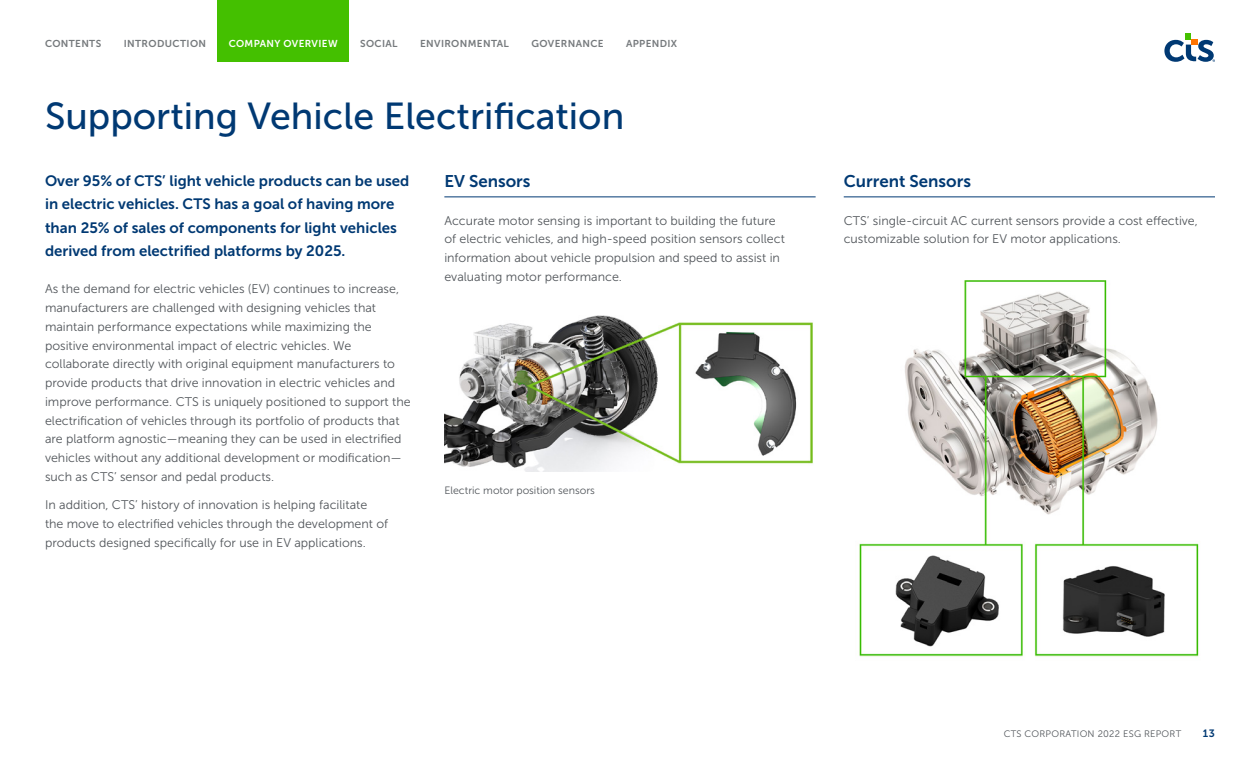
<style>
.page{position:relative;width:1260px;height:765px;background:#fff}
.page>*{position:absolute;margin:0;border:0;box-sizing:border-box;transform-origin:0 0}
.Heading_1{font:37.5px "Museo Sans 500";color:#003973}
.Heading_2{font:16.88px "Museo Sans 700";color:#003973}
.Intro_Text_2{font:15px/23.5px "Museo Sans 700";color:#003973}
.Body_Text{font:12.5px/18.8px "Museo Sans 300";color:#51555a}
.Captions{font:10.62px "Museo Sans 300";color:#51555a}
.t1{font:10.62px "Museo Sans 700";color:#003973}
.t2{font:10px "Museo Sans 700";letter-spacing:.035em;color:#75797c}
.t3{font:10px "Museo Sans 700";letter-spacing:.035em;color:#fff}
.t4{font:9.38px "Museo Sans 300";letter-spacing:.025em;color:#51555a}
</style>
<div class="page">
<svg style="left:1164px;top:33px;width:51px;height:29px"></svg>
<div style="left:217px;top:0;width:132px;height:62px;background:#44c000"></div>
<img style="left:444px;top:315px;width:369px;height:157px">
<hr style="left:444px;top:196px;width:372px;height:1px;background:#003973">
<img style="left:859px;top:280px;width:340px;height:377px">
<hr style="left:844px;top:196px;width:371px;height:1px;background:#003973">
<p class="t2" style="left:45px;top:38px;width:58px">CONTENTS</p>
<p class="t2" style="left:124px;top:38px;width:84px">INTRODUCTION</p>
<p class="t3" style="left:229px;top:38px;width:110px">COMPANY OVERVIEW</p>
<p class="t2" style="left:360px;top:38px;width:39px">SOCIAL</p>
<p class="t2" style="left:420px;top:38px;width:90px">ENVIRONMENTAL</p>
<p class="t2" style="left:531px;top:38px;width:74px">GOVERNANCE</p>
<p class="t2" style="left:626px;top:38px;width:53px">APPENDIX</p>
<p class="Heading_1" style="left:45px;top:96px;width:581px">Supporting Vehicle Electrification</p>
<p class="Intro_Text_2" style="left:45px;top:169px;width:366px">Over 95% of CTS’ light vehicle products can be used in electric vehicles. CTS has a goal of having more than 25% of sales of components for light vehicles derived from electrified platforms by 2025.</p>
<p class="Body_Text" style="left:45px;top:280px;width:367px">As the demand for electric vehicles (EV) continues to increase, manufacturers are challenged with designing vehicles that maintain performance expectations while maximizing the positive environmental impact of electric vehicles. We collaborate directly with original equipment manufacturers to provide products that drive innovation in electric vehicles and improve performance. CTS is uniquely positioned to support the electrification of vehicles through its portfolio of products that are platform agnostic—meaning they can be used in electrified vehicles without any additional development or modification— such as CTS’ sensor and pedal products.</p>
<p class="Body_Text" style="left:45px;top:495px;width:345px">In addition, CTS’ history of innovation is helping facilitate the move to electrified vehicles through the development of products designed specifically for use in EV applications.</p>
<p class="Heading_2" style="left:444px;top:172px;width:88px">EV Sensors</p>
<p class="Body_Text" style="left:444px;top:211px;width:342px">Accurate motor sensing is important to building the future of electric vehicles, and high-speed position sensors collect information about vehicle propulsion and speed to assist in evaluating motor performance.</p>
<p class="Captions" style="left:444px;top:484px;width:152px">Electric motor position sensors</p>
<p class="Heading_2" style="left:844px;top:172px;width:129px">Current Sensors</p>
<p class="Body_Text" style="left:844px;top:211px;width:356px">CTS’ single-circuit AC current sensors provide a cost effective, customizable solution for EV motor applications.</p>
<p class="t4" style="left:1004px;top:729px;width:179px">CTS CORPORATION 2022 ESG REPORT</p>
<p class="t1" style="left:1203px;top:727px;width:14px">13</p>
</div>
